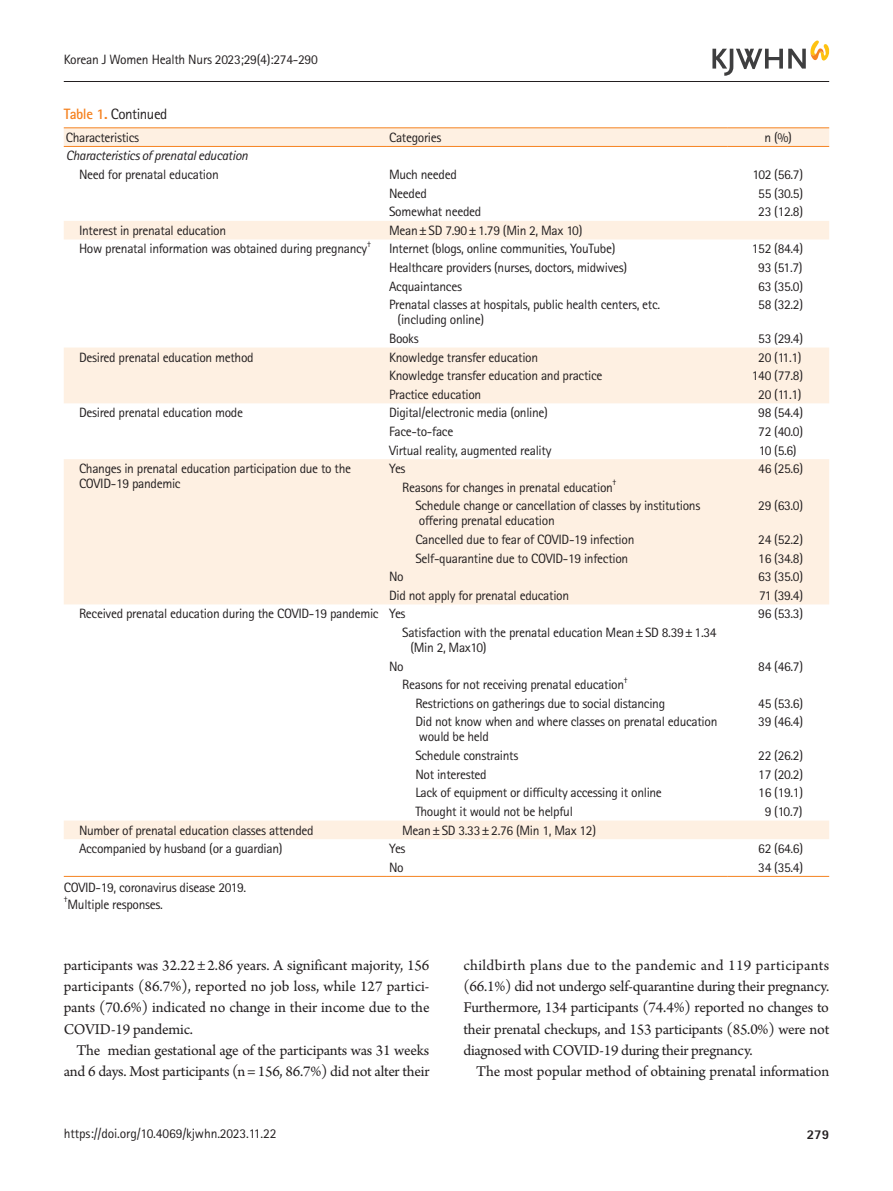
<style>
.page{position:relative;width:893px;height:1191px;background:#fff}
.page>*{position:absolute;margin:0;border:0;box-sizing:border-box;transform-origin:0 0}
.body_eng{font:15.75px/21.3px "Arno Pro";letter-spacing:-.015em;color:#231f20;text-align:justify}
.table-caption{font:15px "Rotis Sans Serif Std";letter-spacing:-.03em;color:#231f20}
.tbody{font:13.5px/15px "Rotis Sans Serif Std";letter-spacing:-.025em;color:#231f20}
.tbody-2{font:italic 13.5px "Rotis Sans Serif Std";letter-spacing:-.025em;color:#231f20}
.t1{font:800 13.5px "Rotis Sans Serif Std";color:#231f20}
.tbody-3{font:7.8px "Rotis Sans Serif Std";color:#231f20}
.s1{font-weight:700;color:#f58220}
</style>
<div class="page">
<hr style="left:64px;top:81px;width:765px;height:1px;background:#231f20">
<svg style="left:712px;top:40px;width:118px;height:36px"></svg>
<div style="left:64px;top:129px;width:765px;height:17px;background:#fef0e2"></div>
<svg style="left:64px;top:221px;width:765px;height:618px"></svg>
<hr style="left:64px;top:876px;width:323px;height:1px;background:#f58220">
<hr style="left:387px;top:876px;width:340px;height:1px;background:#f58220">
<hr style="left:727px;top:876px;width:102px;height:1px;background:#f58220">
<hr style="left:64px;top:128px;width:323px;height:1px;background:#f58220">
<hr style="left:387px;top:128px;width:340px;height:1px;background:#f58220">
<hr style="left:727px;top:128px;width:102px;height:1px;background:#f58220">
<hr style="left:64px;top:146px;width:323px;height:1px;background:#f58220">
<hr style="left:387px;top:146px;width:340px;height:1px;background:#f58220">
<hr style="left:727px;top:146px;width:102px;height:1px;background:#f58220">
<p class="tbody" style="left:64px;top:52px;width:256px">Korean J Women Health Nurs 2023;29(4):274-290</p>
<p class="table-caption" style="left:64px;top:105px;width:105px"><span class="s1">Table 1.</span> Continued</p>
<p class="tbody" style="left:66px;top:130px;width:75px">Characteristics</p>
<p class="tbody" style="left:389px;top:130px;width:54px">Categories</p>
<p class="tbody" style="left:764px;top:130px;width:29px">n (%)</p>
<p class="tbody-2" style="left:66px;top:148px;width:184px">Characteristics of prenatal education</p>
<p class="tbody" style="left:79px;top:167px;width:141px">Need for prenatal education</p>
<p class="tbody" style="left:389px;top:167px;width:69px">Much needed</p>
<p class="tbody" style="left:753px;top:167px;width:52px">102 (56.7)</p>
<p class="tbody" style="left:389px;top:186px;width:39px">Needed</p>
<p class="tbody" style="left:758px;top:186px;width:46px">55 (30.5)</p>
<p class="tbody" style="left:389px;top:204px;width:94px">Somewhat needed</p>
<p class="tbody" style="left:758px;top:204px;width:46px">23 (12.8)</p>
<p class="tbody" style="left:79px;top:223px;width:149px">Interest in prenatal education</p>
<p class="tbody" style="left:389px;top:223px;width:195px">Mean±SD 7.90±1.79 (Min 2, Max 10)</p>
<p class="tbody" style="left:79px;top:241px;width:290px">How prenatal information was obtained during pregnancy</p>
<p class="tbody-3" style="left:367px;top:240px;width:5px">†</p>
<p class="tbody" style="left:389px;top:241px;width:228px">Internet (blogs, online communities, YouTube)</p>
<p class="tbody" style="left:752px;top:241px;width:53px">152 (84.4)</p>
<p class="tbody" style="left:389px;top:260px;width:240px">Healthcare providers (nurses, doctors, midwives)</p>
<p class="tbody" style="left:758px;top:260px;width:46px">93 (51.7)</p>
<p class="tbody" style="left:389px;top:279px;width:74px">Acquaintances</p>
<p class="tbody" style="left:758px;top:279px;width:46px">63 (35.0)</p>
<p class="tbody" style="left:398px;top:297px;width:264px;text-indent:-9px">Prenatal classes at hospitals, public health centers, etc. (including online)</p>
<p class="tbody" style="left:758px;top:297px;width:46px">58 (32.2)</p>
<p class="tbody" style="left:389px;top:331px;width:31px">Books</p>
<p class="tbody" style="left:758px;top:331px;width:46px">53 (29.4)</p>
<p class="tbody" style="left:79px;top:349px;width:176px">Desired prenatal education method</p>
<p class="tbody" style="left:389px;top:349px;width:151px">Knowledge transfer education</p>
<p class="tbody" style="left:758px;top:349px;width:45px">20 (11.1)</p>
<p class="tbody" style="left:389px;top:368px;width:215px">Knowledge transfer education and practice</p>
<p class="tbody" style="left:752px;top:368px;width:53px">140 (77.8)</p>
<p class="tbody" style="left:389px;top:387px;width:94px">Practice education</p>
<p class="tbody" style="left:758px;top:387px;width:45px">20 (11.1)</p>
<p class="tbody" style="left:79px;top:405px;width:166px">Desired prenatal education mode</p>
<p class="tbody" style="left:389px;top:405px;width:160px">Digital/electronic media (online)</p>
<p class="tbody" style="left:758px;top:405px;width:46px">98 (54.4)</p>
<p class="tbody" style="left:389px;top:424px;width:66px">Face-to-face</p>
<p class="tbody" style="left:758px;top:424px;width:46px">72 (40.0)</p>
<p class="tbody" style="left:389px;top:442px;width:164px">Virtual reality, augmented reality</p>
<p class="tbody" style="left:759px;top:442px;width:39px">10 (5.6)</p>
<p class="tbody" style="left:79px;top:461px;width:273px">Changes in prenatal education participation due to the<br>COVID-19 pandemic</p>
<p class="tbody" style="left:389px;top:461px;width:18px">Yes</p>
<p class="tbody" style="left:758px;top:461px;width:46px">46 (25.6)</p>
<p class="tbody" style="left:402px;top:480px;width:212px">Reasons for changes in prenatal education</p>
<p class="tbody-3" style="left:613px;top:478px;width:5px">†</p>
<p class="tbody" style="left:415px;top:498px;width:286px">Schedule change or cancellation of classes by institutions offering prenatal education</p>
<p class="tbody" style="left:758px;top:498px;width:46px">29 (63.0)</p>
<p class="tbody" style="left:415px;top:532px;width:221px">Cancelled due to fear of COVID-19 infection</p>
<p class="tbody" style="left:758px;top:532px;width:46px">24 (52.2)</p>
<p class="tbody" style="left:415px;top:550px;width:214px">Self-quarantine due to COVID-19 infection</p>
<p class="tbody" style="left:758px;top:550px;width:46px">16 (34.8)</p>
<p class="tbody" style="left:389px;top:569px;width:16px">No</p>
<p class="tbody" style="left:758px;top:569px;width:46px">63 (35.0)</p>
<p class="tbody" style="left:389px;top:588px;width:182px">Did not apply for prenatal education</p>
<p class="tbody" style="left:759px;top:588px;width:45px">71 (39.4)</p>
<p class="tbody" style="left:79px;top:606px;width:301px">Received prenatal education during the COVID-19 pandemic</p>
<p class="tbody" style="left:389px;top:606px;width:18px">Yes</p>
<p class="tbody" style="left:758px;top:606px;width:46px">96 (53.3)</p>
<p class="tbody" style="left:410px;top:625px;width:308px;text-indent:-8px">Satisfaction with the prenatal education Mean±SD 8.39±1.34 (Min 2, Max10)</p>
<p class="tbody" style="left:389px;top:658px;width:16px">No</p>
<p class="tbody" style="left:758px;top:658px;width:46px">84 (46.7)</p>
<p class="tbody" style="left:402px;top:677px;width:223px">Reasons for not receiving prenatal education</p>
<p class="tbody-3" style="left:624px;top:675px;width:5px">†</p>
<p class="tbody" style="left:415px;top:696px;width:251px">Restrictions on gatherings due to social distancing</p>
<p class="tbody" style="left:758px;top:696px;width:46px">45 (53.6)</p>
<p class="tbody" style="left:415px;top:714px;width:303px">Did not know when and where classes on prenatal education would be held</p>
<p class="tbody" style="left:758px;top:714px;width:46px">39 (46.4)</p>
<p class="tbody" style="left:415px;top:748px;width:105px">Schedule constraints</p>
<p class="tbody" style="left:758px;top:748px;width:46px">22 (26.2)</p>
<p class="tbody" style="left:415px;top:766px;width:73px">Not interested</p>
<p class="tbody" style="left:758px;top:766px;width:46px">17 (20.2)</p>
<p class="tbody" style="left:415px;top:785px;width:248px">Lack of equipment or difficulty accessing it online</p>
<p class="tbody" style="left:758px;top:785px;width:46px">16 (19.1)</p>
<p class="tbody" style="left:415px;top:804px;width:159px">Thought it would not be helpful</p>
<p class="tbody" style="left:765px;top:804px;width:39px">9 (10.7)</p>
<p class="tbody" style="left:79px;top:822px;width:236px">Number of prenatal education classes attended</p>
<p class="tbody" style="left:402px;top:822px;width:195px">Mean±SD 3.33±2.76 (Min 1, Max 12)</p>
<p class="tbody" style="left:79px;top:841px;width:205px">Accompanied by husband (or a guardian)</p>
<p class="tbody" style="left:389px;top:841px;width:18px">Yes</p>
<p class="tbody" style="left:758px;top:841px;width:46px">62 (64.6)</p>
<p class="tbody" style="left:389px;top:859px;width:16px">No</p>
<p class="tbody" style="left:758px;top:859px;width:46px">34 (35.4)</p>
<p class="tbody" style="left:64px;top:880px;width:184px">COVID-19, coronavirus disease 2019.</p>
<p class="tbody-3" style="left:64px;top:895px;width:5px">†</p>
<p class="tbody" style="left:68px;top:897px;width:97px">Multiple responses.</p>
<p class="body_eng" style="left:64px;top:955px;width:367px">participants was 32.22 ± 2.86 years. A significant majority, 156 participants (86.7%), reported no job loss, while 127 partici&shy;pants (70.6%) indicated no change in their income due to the COVID-19 pandemic.</p>
<p class="body_eng" style="left:64px;top:1040px;width:367px;text-align:right">The median gestational age of the participants was 31 weeks and 6 days. Most participants (n = 156, 86.7%) did not alter their</p>
<p class="body_eng" style="left:463px;top:955px;width:367px">childbirth plans due to the pandemic and 119 participants (66.1%) did not undergo self-quarantine during their pregnancy.<br>Furthermore, 134 participants (74.4%) reported no changes to their prenatal checkups, and 153 participants (85.0%) were not diagnosed with COVID-19 during their pregnancy.</p>
<p class="body_eng" style="left:476px;top:1061px;width:354px">The most popular method of obtaining prenatal information</p>
<p class="tbody" style="left:64px;top:1126px;width:214px">https://doi.org/10.4069/kjwhn.2023.11.22</p>
<p class="t1" style="left:807px;top:1125px;width:24px">279</p>
</div>
